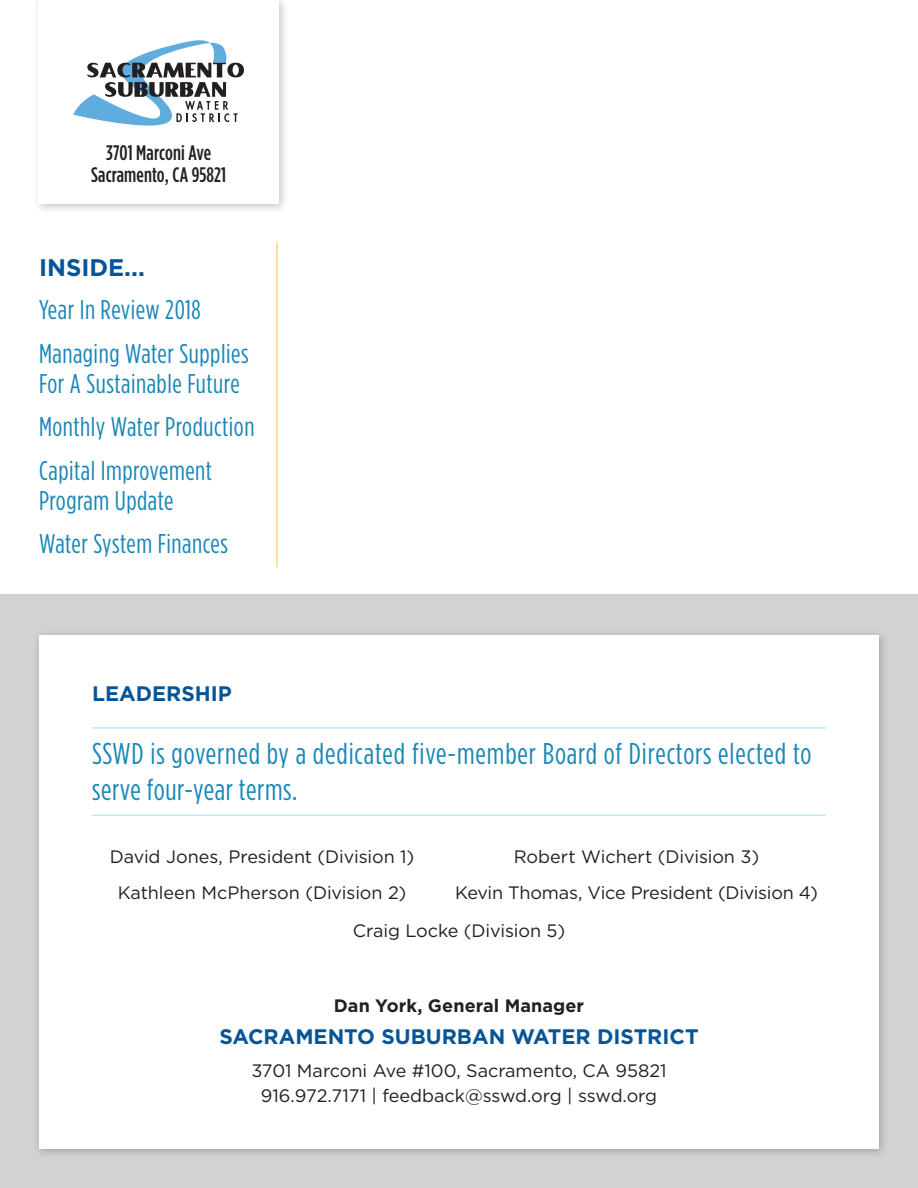
<style>
.page{position:relative;width:918px;height:1188px;background:#fff}
.page>*{position:absolute;margin:0;border:0;box-sizing:border-box;transform-origin:0 0}
.t1{font:30px/36px "Gotham Condensed";letter-spacing:.03em;color:#1886b7}
.t2{font:27px/43.5px "Gotham Condensed";letter-spacing:.02em;color:#1886b7}
.t3{font:700 24px "Gotham";color:#075596}
.t4{font:700 21px "Gotham";color:#075596}
.t5{font:500 21px/22.5px "Gotham Condensed";letter-spacing:.005em;color:#231f20;text-align:center}
.t6{font:18px/25.5px "Gotham";letter-spacing:-.005em;color:#231f20;text-align:center}
.t7{font:700 18px "Gotham";letter-spacing:.005em;color:#231f20}
</style>
<div class="page">
<div style="left:33px;top:0;width:256px;height:215px;background:#231f20;opacity:.25"></div>
<div style="left:39px;top:0;width:240px;height:204px;background:#fff"></div>
<svg style="left:73px;top:40px;width:171px;height:86px"></svg>
<hr style="left:276px;top:243px;width:2px;height:324px;background:#f9d872">
<div style="left:0;top:594px;width:918px;height:594px;background:#d1d2d4"></div>
<div style="left:33px;top:629px;width:857px;height:530px;background:#231f20;opacity:.25"></div>
<div style="left:39px;top:635px;width:840px;height:513px;background:#fff"></div>
<hr style="left:92px;top:728px;width:734px;height:1px;background:#a1ddf7">
<hr style="left:92px;top:815px;width:734px;height:1px;background:#a1ddf7">
<p class="t5" style="left:91px;top:141px;width:137px">3701 Marconi Ave<br>Sacramento, CA 95821</p>
<h3 class="t3" style="left:39px;top:254px;width:107px">INSIDE...</h3>
<h2 class="t2" style="left:39px;top:288px;width:211px">Year In Review 2018<br>Managing Water Supplies</h2>
<h2 class="t2" style="left:39px;top:361px;width:217px">For A Sustainable Future<br>Monthly Water Production<br>Capital Improvement</h2>
<h2 class="t2" style="left:39px;top:478px;width:191px">Program Update<br>Water System Finances</h2>
<p class="t4" style="left:92px;top:682px;width:141px">LEADERSHIP</p>
<h1 class="t1" style="left:92px;top:735px;width:721px">SSWD is governed by a dedicated five-member Board of Directors elected to serve four-year terms.</h1>
<p class="t6" style="left:110px;top:838px;width:306px;line-height:36px">David Jones, President (Division 1)<br>Kathleen McPherson (Division 2)</p>
<p class="t6" style="left:514px;top:844px;width:247px">Robert Wichert (Division 3)</p>
<p class="t6" style="left:455px;top:880px;width:364px">Kevin Thomas, Vice President (Division 4)</p>
<p class="t6" style="left:353px;top:917px;width:214px">Craig Locke (Division 5)</p>
<p class="t7" style="left:334px;top:996px;width:252px">Dan York, General Manager</p>
<p class="t4" style="left:219px;top:1025px;width:481px">SACRAMENTO SUBURBAN WATER DISTRICT</p>
<p class="t6" style="left:251px;top:1057px;width:417px">3701 Marconi Ave #100, Sacramento, CA 95821<br>916.972.7171 | feedback@sswd.org | sswd.org</p>
</div>
